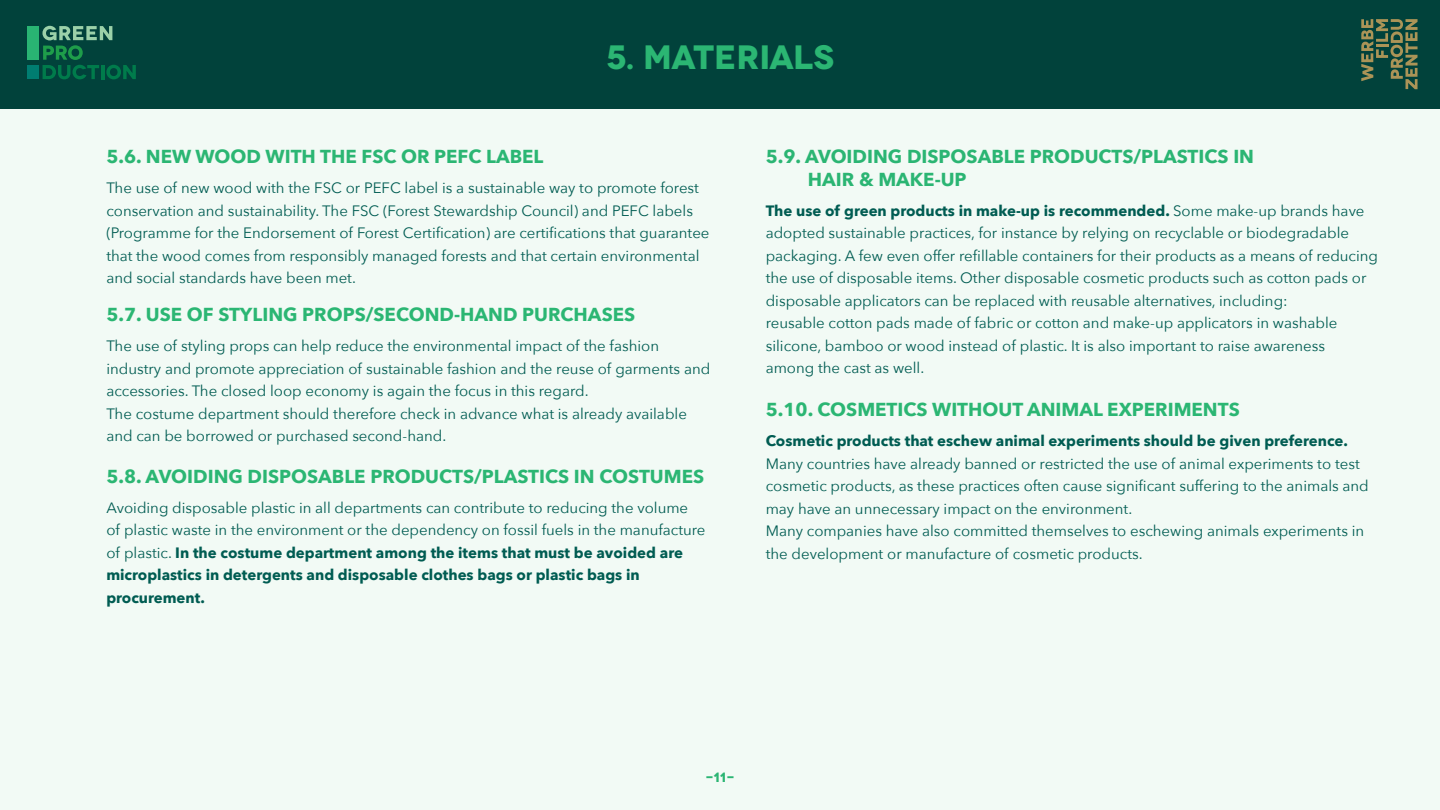
<style>
.page{position:relative;width:1440px;height:810px;background:#fff}
.page>*{position:absolute;margin:0;border:0;box-sizing:border-box;transform-origin:0 0}
.t1{font:700 33.75px "Novecentowide";letter-spacing:-.01em;color:#2bb673}
.t2{font:700 18.75px "Avenir Next";color:#2bb673}
.t3{font:700 18.75px "Avenir Next";color:#2bb573}
.t4{font:15px/22.5px "Avenir Next";color:#005c52}
.t5{font:700 15px "Avenir Next";color:#005c52}
.t6{font:700 13.5px "Novecentowide";color:#2bb573}
.s1{font-weight:700}
</style>
<div class="page">
<div style="left:0;top:103px;width:1439px;height:707px;background:#f2faf5"></div>
<div style="left:0;top:0;width:1439px;height:108px;background:#01423b"></div>
<svg style="left:42px;top:26px;width:94px;height:53px"></svg>
<div style="left:27px;top:26px;width:11px;height:33px;background:#29b473"></div>
<div style="left:27px;top:65px;width:11px;height:14px;background:#007d71"></div>
<svg style="left:1361px;top:19px;width:56px;height:70px"></svg>
<p class="t1" style="left:606px;top:36px;width:230px">5. MATERIALS</p>
<p class="t2" style="left:106px;top:141px;width:438px">5.6. NEW WOOD WITH THE FSC OR PEFC LABEL</p>
<p class="t4" style="left:106px;top:176px;width:604px">The use of new wood with the FSC or PEFC label is a sustainable way to promote forest conservation and sustainability. The FSC (Forest Stewardship Council) and PEFC labels (Programme for the Endorsement of Forest Certification) are certifications that guarantee that the wood comes from responsibly managed forests and that certain environmental and social standards have been met.</p>
<p class="t2" style="left:106px;top:298px;width:530px">5.7. USE OF STYLING PROPS/SECOND-HAND PURCHASES</p>
<p class="t4" style="left:106px;top:334px;width:554px">The use of styling props can help reduce the environmental impact of the fashion</p>
<p class="t4" style="left:106px;top:357px;width:605px">industry and promote appreciation of sustainable fashion and the reuse of garments and accessories. The closed loop economy is again the focus in this regard.</p>
<p class="t4" style="left:106px;top:402px;width:582px">The costume department should therefore check in advance what is already available and can be borrowed or purchased second-hand.</p>
<p class="t2" style="left:106px;top:460px;width:599px">5.8. AVOIDING DISPOSABLE PRODUCTS/PLASTICS IN COSTUMES</p>
<p class="t4" style="left:106px;top:496px;width:583px">Avoiding disposable plastic in all departments can contribute to reducing the volume</p>
<p class="t4" style="left:106px;top:518px;width:600px">of plastic waste in the environment or the dependency on fossil fuels in the manufacture of plastic. <span class="s1">In the costume department among the items that must be avoided are</span></p>
<p class="t5" style="left:106px;top:562px;width:535px">microplastics in detergents and disposable clothes bags or plastic bags in</p>
<p class="t5" style="left:106px;top:585px;width:100px">procurement.</p>
<p class="t3" style="left:765px;top:141px;width:490px">5.9. AVOIDING DISPOSABLE PRODUCTS/PLASTICS IN</p>
<p class="t3" style="left:808px;top:163px;width:160px">HAIR &amp; MAKE-UP</p>
<p class="t4" style="left:765px;top:199px;width:614px"><span class="s1">The use of green products in make-up is recommended.</span> Some make-up brands have adopted sustainable practices, for instance by relying on recyclable or biodegradable packaging. A few even offer refillable containers for their products as a means of reducing the use of disposable items. Other disposable cosmetic products such as cotton pads or disposable applicators can be replaced with reusable alternatives, including:</p>
<p class="t4" style="left:765px;top:311px;width:573px">reusable cotton pads made of fabric or cotton and make-up applicators in washable</p>
<p class="t4" style="left:765px;top:334px;width:561px">silicone, bamboo or wood instead of plastic. It is also important to raise awareness</p>
<p class="t4" style="left:765px;top:356px;width:160px">among the cast as well.</p>
<p class="t2" style="left:765px;top:394px;width:475px">5.10. COSMETICS WITHOUT ANIMAL EXPERIMENTS</p>
<p class="t4" style="left:765px;top:429px;width:604px"><span class="s1">Cosmetic products that eschew animal experiments should be given preference.<br></span>Many countries have already banned or restricted the use of animal experiments to test cosmetic products, as these practices often cause significant suffering to the animals and may have an unnecessary impact on the environment.</p>
<p class="t4" style="left:765px;top:519px;width:600px">Many companies have also committed themselves to eschewing animals experiments in the development or manufacture of cosmetic products.</p>
<p class="t6" style="left:705px;top:769px;width:31px">-11-</p>
</div>
